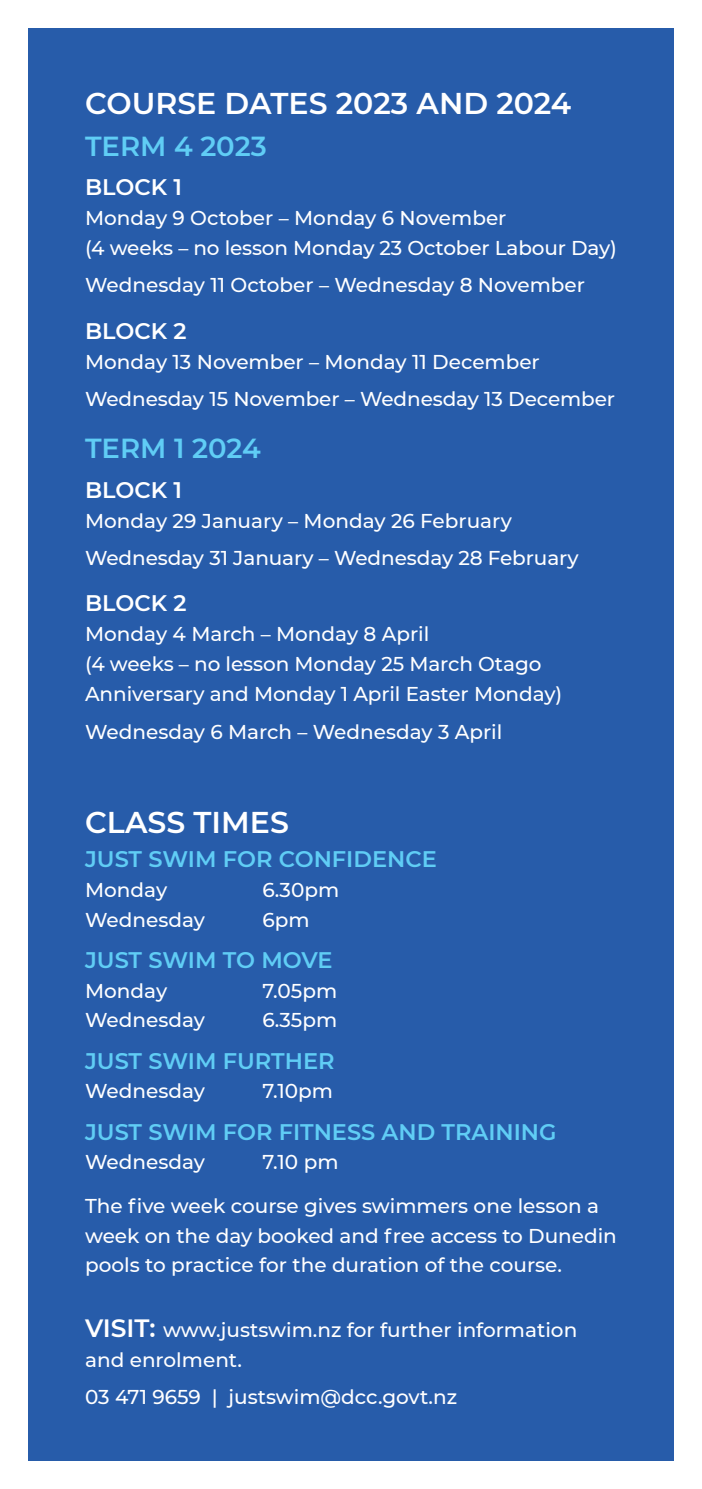
<style>
.page{position:relative;width:702px;height:1489px;background:#fff}
.page>*{position:absolute;margin:0;border:0;box-sizing:border-box;transform-origin:0 0}
.t1{font:600 30px "Montserrat";color:#fff}
.t2{font:600 27.5px "Montserrat";color:#60cdf5}
.t3{font:600 22.5px "Montserrat";color:#60cdf5}
.t4{font:600 22.5px "Montserrat";color:#fff}
.t5{font:500 20px/30px "Montserrat";color:#fff}
.s1{font-weight:600;font-size:25px}
</style>
<div class="page">
<div style="left:28px;top:28px;width:645px;height:1432px;background:#275caa"></div>
<h1 class="t1" style="left:85px;top:82px;width:487px">COURSE DATES 2023 AND 2024</h1>
<h2 class="t2" style="left:85px;top:126px;width:183px">TERM 4 2023</h2>
<p class="t4" style="left:85px;top:171px;width:98px">BLOCK 1</p>
<p class="t5" style="left:85px;top:202px;width:533px">Monday 9 October – Monday 6 November<br>(4 weeks – no lesson Monday 23 October Labour Day)</p>
<p class="t5" style="left:85px;top:269px;width:501px">Wednesday 11 October – Wednesday 8 November</p>
<p class="t4" style="left:85px;top:315px;width:103px">BLOCK 2</p>
<p class="t5" style="left:85px;top:343px;width:531px;line-height:37px">Monday 13 November – Monday 11 December<br>Wednesday 15 November – Wednesday 13 December</p>
<h2 class="t2" style="left:85px;top:428px;width:177px">TERM 1 2024</h2>
<p class="t4" style="left:85px;top:473px;width:98px">BLOCK 1</p>
<p class="t5" style="left:85px;top:501px;width:495px;line-height:37px">Monday 29 January – Monday 26 February<br>Wednesday 31 January – Wednesday 28 February</p>
<p class="t4" style="left:85px;top:587px;width:103px">BLOCK 2</p>
<p class="t5" style="left:85px;top:618px;width:478px">Monday 4 March – Monday 8 April<br>(4 weeks – no lesson Monday 25 March Otago<br>Anniversary and Monday 1 April Easter Monday)</p>
<p class="t5" style="left:85px;top:715px;width:419px">Wednesday 6 March – Wednesday 3 April</p>
<h1 class="t1" style="left:85px;top:801px;width:205px">CLASS TIMES</h1>
<p class="t3" style="left:85px;top:843px;width:353px">JUST SWIM FOR CONFIDENCE</p>
<p class="t5" style="left:85px;top:874px;width:84px">Monday</p>
<p class="t5" style="left:262px;top:874px;width:78px">6.30pm</p>
<p class="t5" style="left:85px;top:903px;width:121px">Wednesday</p>
<p class="t5" style="left:262px;top:903px;width:49px">6pm</p>
<p class="t3" style="left:85px;top:944px;width:249px">JUST SWIM TO MOVE</p>
<p class="t5" style="left:85px;top:974px;width:84px">Monday</p>
<p class="t5" style="left:262px;top:974px;width:76px">7.05pm</p>
<p class="t5" style="left:85px;top:1004px;width:121px">Wednesday</p>
<p class="t5" style="left:262px;top:1004px;width:76px">6.35pm</p>
<p class="t3" style="left:85px;top:1044px;width:251px">JUST SWIM FURTHER</p>
<p class="t5" style="left:85px;top:1075px;width:121px">Wednesday</p>
<p class="t5" style="left:262px;top:1075px;width:72px">7.10pm</p>
<p class="t3" style="left:85px;top:1115px;width:473px">JUST SWIM FOR FITNESS AND TRAINING</p>
<p class="t5" style="left:85px;top:1146px;width:121px">Wednesday</p>
<p class="t5" style="left:85px;top:1139px;width:515px;line-height:43.8px;text-indent:177px">7.10 pm<br>The five week course gives swimmers one lesson a</p>
<p class="t5" style="left:85px;top:1219px;width:533px">week on the day booked and free access to Dunedin pools to practice for the duration of the course.</p>
<p class="t5" style="left:85px;top:1313px;width:493px"><span class="s1">VISIT:</span> www.justswim.nz for further information and enrolment.</p>
<p class="t5" style="left:85px;top:1380px;width:373px">03 471 9659 | justswim@dcc.govt.nz</p>
</div>
